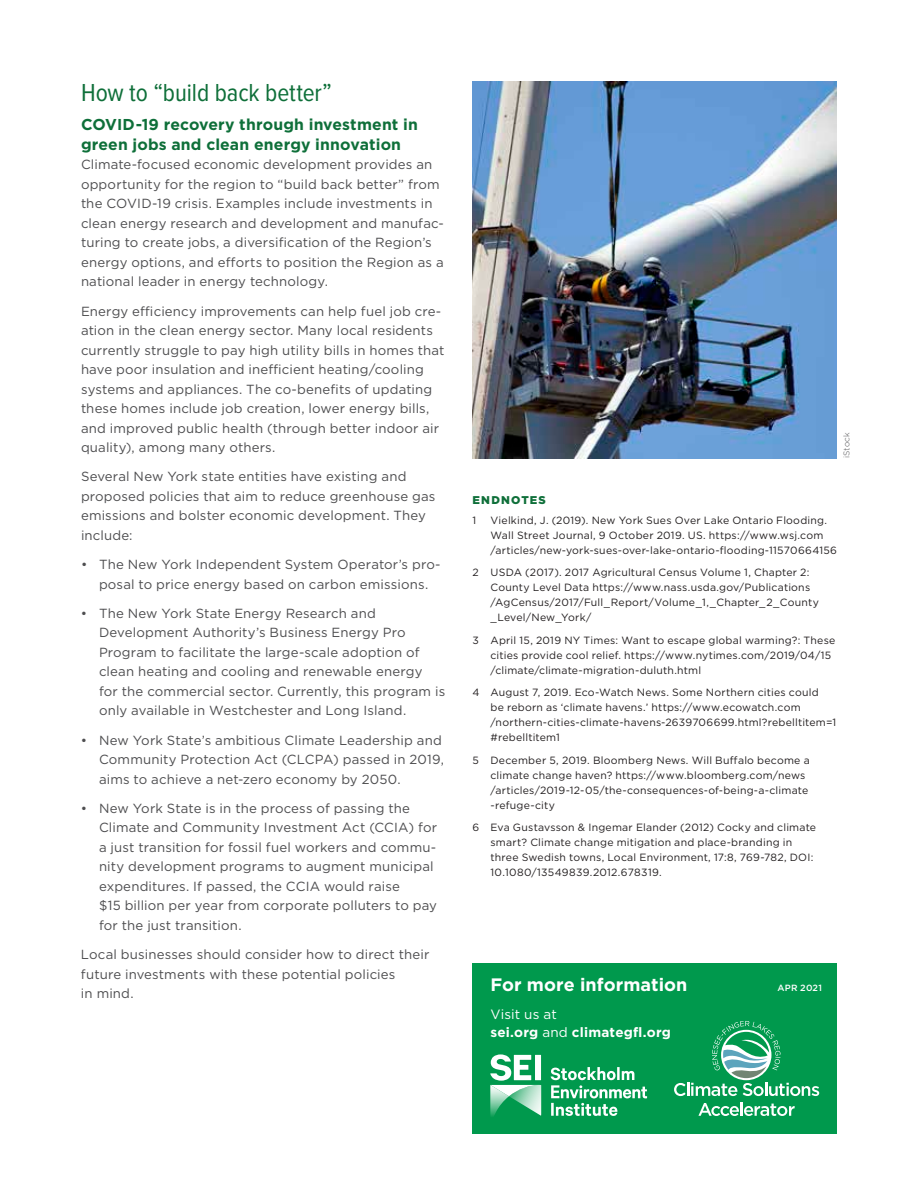
<style>
.page{position:relative;width:918px;height:1188px;background:#fff}
.page>*{position:absolute;margin:0;border:0;box-sizing:border-box;transform-origin:0 0}
.t1{font:25.5px "Proxima Nova Cond";letter-spacing:-.005em;color:#0e6f39}
.t2{font:700 18px "Gotham";letter-spacing:.005em;color:#fff}
.t3{font:700 15.75px/19.5px "Gotham";letter-spacing:.01em;color:#0e6f39}
.t4{font:700 13.5px/18px "Gotham";letter-spacing:.015em;color:#fff}
.t5{font:13.2px/19.5px "Gotham";letter-spacing:.01em;color:#4d4d4f}
.t6{font:900 11.25px "Gotham";letter-spacing:.1em;color:#0e6f39}
.t7{font:10.5px/15px "Gotham";letter-spacing:.02em;color:#231f20}
.t8{font:500 9px "Gotham";letter-spacing:.03em;color:#fff}
.t9{font:300 8.25px "Gotham";letter-spacing:.02em;color:#4d4d4f}
.s1{font-weight:400}
</style>
<div class="page">
<img style="left:472px;top:81px;width:365px;height:378px">
<div style="left:472px;top:963px;width:365px;height:171px;background:#00994d"></div>
<svg style="left:490px;top:1054px;width:51px;height:63px"></svg>
<svg style="left:551px;top:1067px;width:96px;height:49px"></svg>
<svg style="left:698px;top:1103px;width:97px;height:13px"></svg>
<svg style="left:674px;top:1021px;width:145px;height:75px"></svg>
<h1 class="t1" style="left:81px;top:78px;width:253px">How to “build back better”</h1>
<p class="t3" style="left:81px;top:115px;width:338px">COVID-19 recovery through investment in green jobs and clean energy innovation</p>
<p class="t5" style="left:81px;top:155px;width:364px">Climate-focused economic development provides an opportunity for the region to “build back better” from the COVID-19 crisis. Examples include investments in clean energy research and development and manufac&shy;turing to create jobs, a diversification of the Region’s energy options, and efforts to position the Region as a national leader in energy technology.</p>
<p class="t5" style="left:81px;top:301px;width:365px">Energy efficiency improvements can help fuel job cre&shy;ation in the clean energy sector. Many local residents currently struggle to pay high utility bills in homes that have poor insulation and inefficient heating/cooling systems and appliances. The co-benefits of updating these homes include job creation, lower energy bills, and improved public health (through better indoor air quality), among many others.</p>
<p class="t5" style="left:81px;top:467px;width:356px">Several New York state entities have existing and proposed policies that aim to reduce greenhouse gas emissions and bolster economic development. They include:</p>
<p class="t5" style="left:81px;top:554px;width:361px;text-align:center">• The New York Independent System Operator’s pro&shy;posal to price energy based on carbon emissions.</p>
<p class="t5" style="left:99px;top:603px;width:348px;text-indent:-18px">• The New York State Energy Research and Development Authority’s Business Energy Pro Program to facilitate the large-scale adoption of clean heating and cooling and renewable energy<br>for the commercial sector. Currently, this program is only available in Westchester and Long Island.</p>
<p class="t5" style="left:99px;top:730px;width:347px;text-indent:-18px">• New York State’s ambitious Climate Leadership and<br>Community Protection Act (CLCPA) passed in 2019, aims to achieve a net-zero economy by 2050.</p>
<p class="t5" style="left:99px;top:798px;width:340px;text-indent:-18px">• New York State is in the process of passing the Climate and Community Investment Act (CCIA) for a just transition for fossil fuel workers and commu&shy;nity development programs to augment municipal expenditures. If passed, the CCIA would raise<br>$15 billion per year from corporate polluters to pay for the just transition.</p>
<p class="t5" style="left:81px;top:944px;width:350px">Local businesses should consider how to direct their future investments with these potential policies<br>in mind.</p>
<p class="t9" style="left:841px;top:458px;width:27px;rotate:-90deg">iStock</p>
<p class="t6" style="left:472px;top:492px;width:75px">ENDNOTES</p>
<p class="t7" style="left:472px;top:512px;width:5px">1</p>
<p class="t7" style="left:490px;top:512px;width:348px">Vielkind, J. (2019). New York Sues Over Lake Ontario Flooding.<br>Wall Street Journal, 9 October 2019. US. https://www.wsj.com /articles/new-york-sues-over-lake-ontario-flooding-11570664156</p>
<p class="t7" style="left:490px;top:565px;width:330px;text-indent:-18px">2 USDA (2017). 2017 Agricultural Census Volume 1, Chapter 2:<br>County Level Data https://www.nass.usda.gov/Publications /AgCensus/2017/Full_Report/Volume_1,_Chapter_2_County _Level/New_York/</p>
<p class="t7" style="left:490px;top:632px;width:346px;text-indent:-18px">3 April 15, 2019 NY Times: Want to escape global warming?: These cities provide cool relief. https://www.nytimes.com/2019/04/15 /climate/climate-migration-duluth.html</p>
<p class="t7" style="left:490px;top:685px;width:347px;text-indent:-18px">4 August 7, 2019. Eco-Watch News. Some Northern cities could<br>be reborn as ‘climate havens.’ https://www.ecowatch.com /northern-cities-climate-havens-2639706699.html?rebelltitem=1 #rebelltitem1</p>
<p class="t7" style="left:490px;top:752px;width:321px;text-indent:-18px">5 December 5, 2019. Bloomberg News. Will Buffalo become a climate change haven? https://www.bloomberg.com/news /articles/2019-12-05/the-consequences-of-being-a-climate -refuge-city</p>
<p class="t7" style="left:490px;top:820px;width:327px;text-indent:-18px">6 Eva Gustavsson &amp; Ingemar Elander (2012) Cocky and climate smart? Climate change mitigation and place-branding in three Swedish towns, Local Environment, 17:8, 769-782, DOI:<br>10.1080/13549839.2012.678319.</p>
<h2 class="t2" style="left:490px;top:973px;width:198px">For more information</h2>
<p class="t8" style="left:777px;top:982px;width:46px">APR 2021</p>
<p class="t4" style="left:490px;top:1005px;width:182px"><span class="s1">Visit us at<br></span>sei.org <span class="s1">and</span> climategfl.org</p>
</div>
